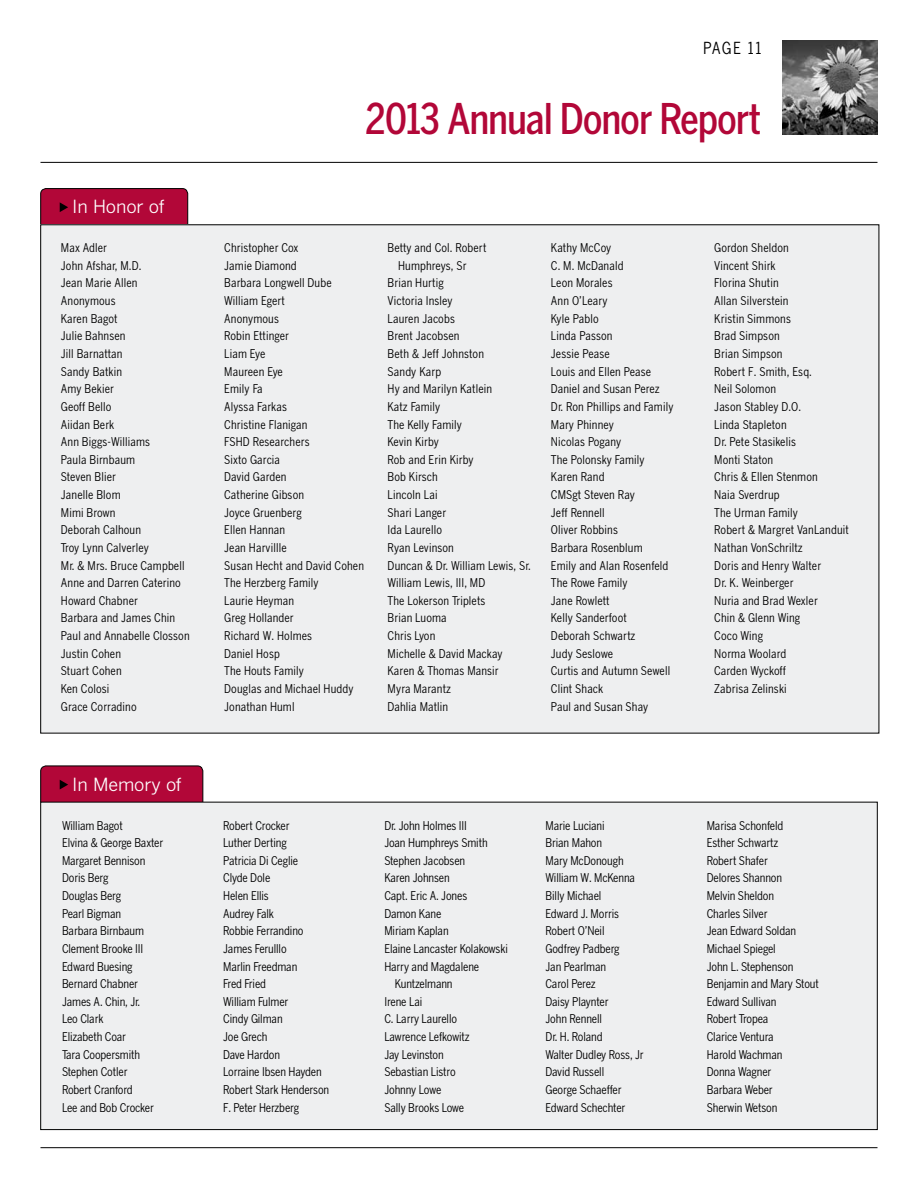
<style>
.page{position:relative;width:918px;height:1188px;background:#fff}
.page>*{position:absolute;margin:0;border:0;box-sizing:border-box;transform-origin:0 0}
.t1{font:500 condensed 42px "Benton Gothic";letter-spacing:-.03em;color:#b20738}
.t2{font:18px "Benton Gothic";letter-spacing:-.01em;color:#fff}
.t3{font:condensed 16.5px "Benton Gothic";color:#000}
.t4{font:condensed 12px/17.7px "Benton Gothic";letter-spacing:.005em;color:#000}
.t5{font:condensed 12px "Benton Gothic";letter-spacing:-.015em;color:#000}
</style>
<div class="page">
<img style="left:783px;top:40px;width:95px;height:95px">
<hr style="left:40px;top:162px;width:838px;height:1px;background:#000">
<hr style="left:40px;top:1147px;width:838px;height:1px;background:#000">
<div style="left:41px;top:189px;width:147px;height:45px;background:#b20738;border-radius:5px"></div>
<div style="left:41px;top:188px;width:147px;height:46px;border:1px solid #000;border-radius:5px"></div>
<div style="left:41px;top:225px;width:838px;height:508px;background:#eeeff0"></div>
<svg style="left:60px;top:202px;width:8px;height:10px"></svg>
<div style="left:41px;top:766px;width:162px;height:45px;background:#b20738;border-radius:5px"></div>
<div style="left:41px;top:766px;width:162px;height:45px;border:1px solid #000;border-radius:5px"></div>
<div style="left:41px;top:802px;width:836px;height:328px;background:#eeeff0"></div>
<svg style="left:60px;top:780px;width:8px;height:9px"></svg>
<h3 class="t3" style="left:703px;top:38px;width:20px">Page</h3>
<h3 class="t3" style="left:748px;top:38px;width:15px">11</h3>
<h2 class="t2" style="left:72px;top:196px;width:94px">In Honor of</h2>
<h1 class="t1" style="left:366px;top:93px;width:397px">2013 Annual Donor Report</h1>
<p class="t4" style="left:61px;top:239px;width:130px">Max Adler<br>John Afshar, M.D.<br>Jean Marie Allen<br>Anonymous<br>Karen Bagot<br>Julie Bahnsen<br>Jill Barnattan<br>Sandy Batkin<br>Amy Bekier<br>Geoff Bello<br>Aiidan Berk<br>Ann Biggs-Williams<br>Paula Birnbaum<br>Steven Blier<br>Janelle Blom<br>Mimi Brown<br>Deborah Calhoun<br>Troy Lynn Calverley<br>Mr. &amp; Mrs. Bruce Campbell<br>Anne and Darren Caterino<br>Howard Chabner<br>Barbara and James Chin<br>Paul and Annabelle Closson<br>Justin Cohen<br>Stuart Cohen<br>Ken Colosi<br>Grace Corradino</p>
<p class="t4" style="left:224px;top:239px;width:141px">Christopher Cox<br>Jamie Diamond<br>Barbara Longwell Dube<br>William Egert<br>Anonymous<br>Robin Ettinger<br>Liam Eye<br>Maureen Eye<br>Emily Fa<br>Alyssa Farkas<br>Christine Flanigan<br>FSHD Researchers<br>Sixto Garcia<br>David Garden<br>Catherine Gibson<br>Joyce Gruenberg<br>Ellen Hannan<br>Jean Harvillle<br>Susan Hecht and David Cohen<br>The Herzberg Family<br>Laurie Heyman<br>Greg Hollander<br>Richard W. Holmes<br>Daniel Hosp<br>The Houts Family<br>Douglas and Michael Huddy<br>Jonathan Huml</p>
<p class="t4" style="left:388px;top:239px;width:100px">Betty and Col. Robert</p>
<p class="t4" style="left:398px;top:257px;width:70px">Humphreys, Sr</p>
<p class="t4" style="left:388px;top:274px;width:58px">Brian Hurtig</p>
<p class="t4" style="left:388px;top:292px;width:67px">Victoria Insley</p>
<p class="t4" style="left:388px;top:309px;width:69px">Lauren Jacobs</p>
<p class="t4" style="left:388px;top:327px;width:73px">Brent Jacobsen</p>
<p class="t4" style="left:388px;top:345px;width:98px">Beth &amp; Jeff Johnston</p>
<p class="t4" style="left:388px;top:362px;width:55px">Sandy Karp</p>
<p class="t4" style="left:388px;top:380px;width:106px">Hy and Marilyn Katlein</p>
<p class="t4" style="left:388px;top:398px;width:54px">Katz Family</p>
<p class="t4" style="left:388px;top:415px;width:76px">The Kelly Family</p>
<p class="t4" style="left:388px;top:433px;width:53px">Kevin Kirby</p>
<p class="t4" style="left:388px;top:450px;width:87px">Rob and Erin Kirby</p>
<p class="t4" style="left:388px;top:468px;width:52px">Bob Kirsch</p>
<p class="t4" style="left:388px;top:486px;width:52px">Lincoln Lai</p>
<p class="t4" style="left:388px;top:503px;width:60px">Shari Langer</p>
<p class="t4" style="left:388px;top:521px;width:56px">Ida Laurello</p>
<p class="t4" style="left:388px;top:539px;width:68px">Ryan Levinson</p>
<p class="t4" style="left:388px;top:556px;width:145px">Duncan &amp; Dr. William Lewis, Sr.</p>
<p class="t4" style="left:388px;top:574px;width:99px">William Lewis, III, MD</p>
<p class="t4" style="left:388px;top:591px;width:99px">The Lokerson Triplets</p>
<p class="t4" style="left:388px;top:609px;width:61px">Brian Luoma</p>
<p class="t4" style="left:388px;top:627px;width:49px">Chris Lyon</p>
<p class="t4" style="left:388px;top:644px;width:117px">Michelle &amp; David Mackay</p>
<p class="t4" style="left:388px;top:662px;width:113px">Karen &amp; Thomas Mansir</p>
<p class="t4" style="left:388px;top:680px;width:65px">Myra Marantz</p>
<p class="t4" style="left:388px;top:697px;width:62px">Dahlia Matlin</p>
<p class="t4" style="left:551px;top:239px;width:124px">Kathy McCoy<br>C. M. McDanald<br>Leon Morales<br>Ann O’Leary<br>Kyle Pablo<br>Linda Passon<br>Jessie Pease<br>Louis and Ellen Pease<br>Daniel and Susan Perez<br>Dr. Ron Phillips and Family<br>Mary Phinney<br>Nicolas Pogany<br>The Polonsky Family<br>Karen Rand<br>CMSgt Steven Ray<br>Jeff Rennell<br>Oliver Robbins<br>Barbara Rosenblum<br>Emily and Alan Rosenfeld<br>The Rowe Family<br>Jane Rowlett<br>Kelly Sanderfoot<br>Deborah Schwartz<br>Judy Seslowe<br>Curtis and Autumn Sewell<br>Clint Shack<br>Paul and Susan Shay</p>
<p class="t4" style="left:714px;top:239px;width:136px">Gordon Sheldon<br>Vincent Shirk<br>Florina Shutin<br>Allan Silverstein<br>Kristin Simmons<br>Brad Simpson<br>Brian Simpson<br>Robert F. Smith, Esq.<br>Neil Solomon<br>Jason Stabley D.O.<br>Linda Stapleton<br>Dr. Pete Stasikelis<br>Monti Staton<br>Chris &amp; Ellen Stenmon<br>Naia Sverdrup<br>The Urman Family<br>Robert &amp; Margret VanLanduit<br>Nathan VonSchriltz<br>Doris and Henry Walter<br>Dr. K. Weinberger<br>Nuria and Brad Wexler<br>Chin &amp; Glenn Wing<br>Coco Wing<br>Norma Woolard<br>Carden Wyckoff<br>Zabrisa Zelinski</p>
<h2 class="t2" style="left:72px;top:773px;width:111px">In Memory of</h2>
<p class="t4" style="left:62px;top:816px;width:103px">William Bagot<br>Elvina &amp; George Baxter<br>Margaret Bennison<br>Doris Berg<br>Douglas Berg<br>Pearl Bigman<br>Barbara Birnbaum<br>Clement Brooke III<br>Edward Buesing<br>Bernard Chabner<br>James A. Chin, Jr.<br>Leo Clark<br>Elizabeth Coar<br>Tara Coopersmith<br>Stephen Cotler<br>Robert Cranford<br>Lee and Bob Crocker</p>
<p class="t4" style="left:223px;top:816px;width:108px">Robert Crocker<br>Luther Derting<br>Patricia Di Ceglie<br>Clyde Dole<br>Helen Ellis<br>Audrey Falk<br>Robbie Ferrandino<br>James Ferulllo<br>Marlin Freedman<br>Fred Fried<br>William Fulmer<br>Cindy Gilman<br>Joe Grech<br>Dave Hardon<br>Lorraine Ibsen Hayden<br>Robert Stark Henderson<br>F. Peter Herzberg</p>
<p class="t4" style="left:384px;top:816px;width:84px">Dr. John Holmes III</p>
<p class="t4" style="left:384px;top:834px;width:105px">Joan Humphreys Smith</p>
<p class="t4" style="left:384px;top:852px;width:82px">Stephen Jacobsen</p>
<p class="t4" style="left:384px;top:869px;width:67px">Karen Johnsen</p>
<p class="t4" style="left:384px;top:887px;width:84px">Capt. Eric A. Jones</p>
<p class="t4" style="left:384px;top:904px;width:58px">Damon Kane</p>
<p class="t4" style="left:384px;top:922px;width:66px">Miriam Kaplan</p>
<p class="t4" style="left:384px;top:940px;width:125px">Elaine Lancaster Kolakowski</p>
<p class="t4" style="left:384px;top:957px;width:96px">Harry and Magdalene</p>
<p class="t4" style="left:395px;top:975px;width:59px">Kuntzelmann</p>
<p class="t4" style="left:384px;top:993px;width:39px">Irene Lai</p>
<p class="t4" style="left:384px;top:1010px;width:74px">C. Larry Laurello</p>
<p class="t4" style="left:384px;top:1028px;width:87px">Lawrence Lefkowitz</p>
<p class="t4" style="left:384px;top:1045px;width:61px">Jay Levinston</p>
<p class="t4" style="left:384px;top:1063px;width:73px">Sebastian Listro</p>
<p class="t5" style="left:384px;top:1083px;width:58px">Johnny Lowe</p>
<p class="t4" style="left:384px;top:1098px;width:81px">Sally Brooks Lowe</p>
<p class="t4" style="left:546px;top:816px;width:100px">Marie Luciani<br>Brian Mahon<br>Mary McDonough<br>William W. McKenna<br>Billy Michael<br>Edward J. Morris<br>Robert O’Neil<br>Godfrey Padberg<br>Jan Pearlman<br>Carol Perez<br>Daisy Playnter<br>John Rennell<br>Dr. H. Roland<br>Walter Dudley Ross, Jr<br>David Russell<br>George Schaeffer<br>Edward Schechter</p>
<p class="t4" style="left:707px;top:816px;width:114px">Marisa Schonfeld<br>Esther Schwartz<br>Robert Shafer<br>Delores Shannon<br>Melvin Sheldon<br>Charles Silver<br>Jean Edward Soldan<br>Michael Spiegel<br>John L. Stephenson<br>Benjamin and Mary Stout<br>Edward Sullivan<br>Robert Tropea<br>Clarice Ventura<br>Harold Wachman<br>Donna Wagner<br>Barbara Weber<br>Sherwin Wetson</p>
</div>
